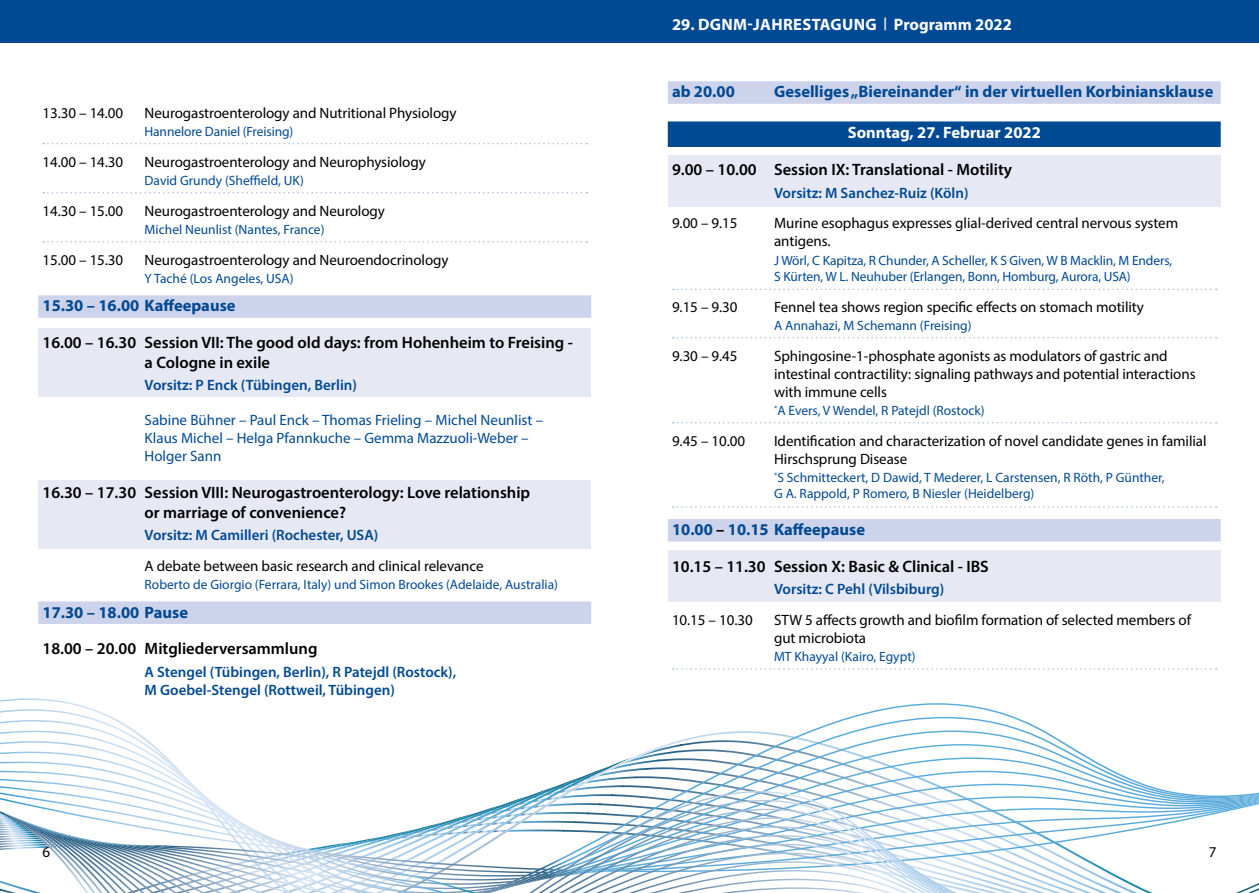
<style>
.page{position:relative;width:1259px;height:893px;background:#fff}
.page>*{position:absolute;margin:0;border:0;box-sizing:border-box;transform-origin:0 0}
.t1{font:600 16.5px/19.8px "Myriad Pro";color:#000}
.t2{font:700 16.5px "Myriad Pro";color:#004993}
.t3{font:700 16.5px "Myriad Pro";color:#fff}
.t4{font:15px/18px "Myriad Pro";letter-spacing:-.005em;color:#000}
.t5{font:600 15px/18px "Myriad Pro";color:#004993}
.t6{font:15px/18px "Myriad Pro";color:#004993}
.t7{font:13.5px/16.2px "Myriad Pro";color:#004993}
.s1{font-family:"Meta Plus";font-weight:400}
.s2{color:#000}
</style>
<div class="page">
<div style="left:0;top:0;width:1259px;height:43px;background:#004993"></div>
<svg style="left:0;top:709px;width:1168px;height:184px"></svg>
<svg style="left:494px;top:791px;width:765px;height:102px"></svg>
<div style="left:38px;top:328px;width:553px;height:68px;background:#e6e9f4"></div>
<div style="left:38px;top:480px;width:553px;height:69px;background:#e6e9f4"></div>
<div style="left:668px;top:155px;width:552px;height:51px;background:#e6e9f4"></div>
<div style="left:668px;top:551px;width:552px;height:51px;background:#e6e9f4"></div>
<svg style="left:43px;top:143px;width:544px;height:1px"></svg>
<svg style="left:43px;top:192px;width:544px;height:1px"></svg>
<svg style="left:43px;top:241px;width:544px;height:2px"></svg>
<div style="left:38px;top:295px;width:553px;height:23px;background:#cdd3ea"></div>
<div style="left:38px;top:601px;width:553px;height:23px;background:#cdd3ea"></div>
<div style="left:668px;top:81px;width:552px;height:23px;background:#cdd3ea"></div>
<div style="left:668px;top:121px;width:552px;height:26px;background:#004993"></div>
<svg style="left:673px;top:289px;width:543px;height:1px"></svg>
<svg style="left:673px;top:337px;width:543px;height:1px"></svg>
<svg style="left:673px;top:422px;width:543px;height:1px"></svg>
<svg style="left:673px;top:506px;width:543px;height:2px"></svg>
<div style="left:668px;top:519px;width:552px;height:22px;background:#cdd3ea"></div>
<svg style="left:673px;top:668px;width:543px;height:2px"></svg>
<p class="t4" style="left:43px;top:103px;width:82px">13.30 – 14.00</p>
<p class="t4" style="left:145px;top:103px;width:313px">Neurogastroenterology and Nutritional Physiology</p>
<p class="t7" style="left:145px;top:123px;width:150px">Hannelore Daniel (Freising)</p>
<p class="t4" style="left:43px;top:152px;width:82px">14.00 – 14.30</p>
<p class="t4" style="left:145px;top:152px;width:283px">Neurogastroenterology and Neurophysiology</p>
<p class="t7" style="left:145px;top:172px;width:161px">David Grundy (Sheffield, UK)</p>
<p class="t4" style="left:43px;top:201px;width:82px">14.30 – 15.00</p>
<p class="t4" style="left:145px;top:201px;width:242px">Neurogastroenterology and Neurology</p>
<p class="t7" style="left:145px;top:221px;width:181px">Michel Neunlist (Nantes, France)</p>
<p class="t4" style="left:43px;top:251px;width:82px">15.00 – 15.30</p>
<p class="t4" style="left:145px;top:251px;width:305px">Neurogastroenterology and Neuroendocrinology</p>
<p class="t7" style="left:145px;top:270px;width:150px">Y Taché (Los Angeles, USA)</p>
<p class="t2" style="left:43px;top:295px;width:194px">15.30 – 16.00 Kaffeepause</p>
<p class="t1" style="left:145px;top:332px;width:430px;text-indent:-102px">16.00 – 16.30 Session VII: The good old days: from Hohenheim to Freising - a Cologne in exile</p>
<p class="t5" style="left:145px;top:376px;width:214px">Vorsitz: P Enck (Tübingen, Berlin)</p>
<p class="t6" style="left:145px;top:411px;width:400px">Sabine Bühner – Paul Enck – Thomas Frieling – Michel Neunlist –<br>Klaus Michel – Helga Pfannkuche – Gemma Mazzuoli-Weber –<br>Holger Sann</p>
<p class="t1" style="left:145px;top:482px;width:387px;text-indent:-102px">16.30 – 17.30 Session VIII: Neurogastroenterology: Love relationship or marriage of convenience?</p>
<p class="t5" style="left:145px;top:526px;width:235px">Vorsitz: M Camilleri (Rochester, USA)</p>
<p class="t4" style="left:145px;top:557px;width:340px">A debate between basic research and clinical relevance</p>
<p class="t7" style="left:145px;top:576px;width:415px">Roberto de Giorgio (Ferrara, Italy) und Simon Brookes (Adelaide, Australia)</p>
<p class="t2" style="left:43px;top:601px;width:147px">17.30 – 18.00 Pause</p>
<p class="t1" style="left:43px;top:638px;width:276px">18.00 – 20.00 Mitgliederversammlung</p>
<p class="t5" style="left:145px;top:662px;width:313px">A Stengel (Tübingen, Berlin), R Patejdl (Rostock),<br>M Goebel-Stengel (Rottweil, Tübingen)</p>
<p class="t3" style="left:672px;top:14px;width:341px">29. DGNM-JAHRESTAGUNG <span class="s1">|</span> Programm 2022</p>
<p class="t2" style="left:672px;top:81px;width:64px">ab 20.00</p>
<p class="t2" style="left:774px;top:81px;width:441px">Geselliges „Biereinander“ in der virtuellen Korbiniansklause</p>
<p class="t3" style="left:847px;top:122px;width:195px">Sonntag, 27. Februar 2022</p>
<p class="t1" style="left:672px;top:159px;width:342px">9.00 – 10.00 Session IX: Translational - Motility</p>
<p class="t5" style="left:774px;top:183px;width:196px">Vorsitz: M Sanchez-Ruiz (Köln)</p>
<p class="t4" style="left:672px;top:214px;width:67px">9.00 – 9.15</p>
<p class="t4" style="left:774px;top:214px;width:405px">Murine esophagus expresses glial-derived central nervous system antigens.</p>
<p class="t7" style="left:774px;top:252px;width:399px">J Wörl, C Kapitza, R Chunder, A Scheller, K S Given, W B Macklin, M Enders,<br>S Kürten, W L. Neuhuber (Erlangen, Bonn, Homburg, Aurora, USA)</p>
<p class="t4" style="left:672px;top:297px;width:67px">9.15 – 9.30</p>
<p class="t4" style="left:774px;top:297px;width:371px">Fennel tea shows region specific effects on stomach motility</p>
<p class="t7" style="left:774px;top:317px;width:199px">A Annahazi, M Schemann (Freising)</p>
<p class="t4" style="left:672px;top:346px;width:67px">9.30 – 9.45</p>
<p class="t4" style="left:774px;top:346px;width:423px">Sphingosine-1-phosphate agonists as modulators of gastric and intestinal contractility: signaling pathways and potential interactions with immune cells</p>
<p class="t7" style="left:774px;top:402px;width:212px"><sup>*</sup>A Evers, V Wendel, R Patejdl (Rostock)</p>
<p class="t4" style="left:672px;top:431px;width:75px">9.45 – 10.00</p>
<p class="t4" style="left:774px;top:431px;width:434px">Identification and characterization of novel candidate genes in familial<br>Hirschsprung Disease</p>
<p class="t7" style="left:774px;top:469px;width:392px"><sup>*</sup>S Schmitteckert, D Dawid, T Mederer, L Carstensen, R Röth, P Günther,<br>G A. Rappold, P Romero, B Niesler (Heidelberg)</p>
<p class="t2" style="left:672px;top:519px;width:194px">10.00 <span class="s2">–</span> 10.15 Kaffeepause</p>
<p class="t1" style="left:672px;top:556px;width:318px">10.15 – 11.30 Session X: Basic &amp; Clinical - IBS</p>
<p class="t5" style="left:774px;top:580px;width:172px">Vorsitz: C Pehl (Vilsbiburg)</p>
<p class="t4" style="left:672px;top:611px;width:82px">10.15 – 10.30</p>
<p class="t4" style="left:774px;top:611px;width:418px">STW 5 affects growth and biofilm formation of selected members of gut microbiota</p>
<p class="t7" style="left:774px;top:648px;width:143px">MT Khayyal (Kairo, Egypt)</p>
<p class="t4" style="left:43px;top:843px;width:9px">6</p>
<p class="t4" style="left:1208px;top:843px;width:9px">7</p>
</div>
